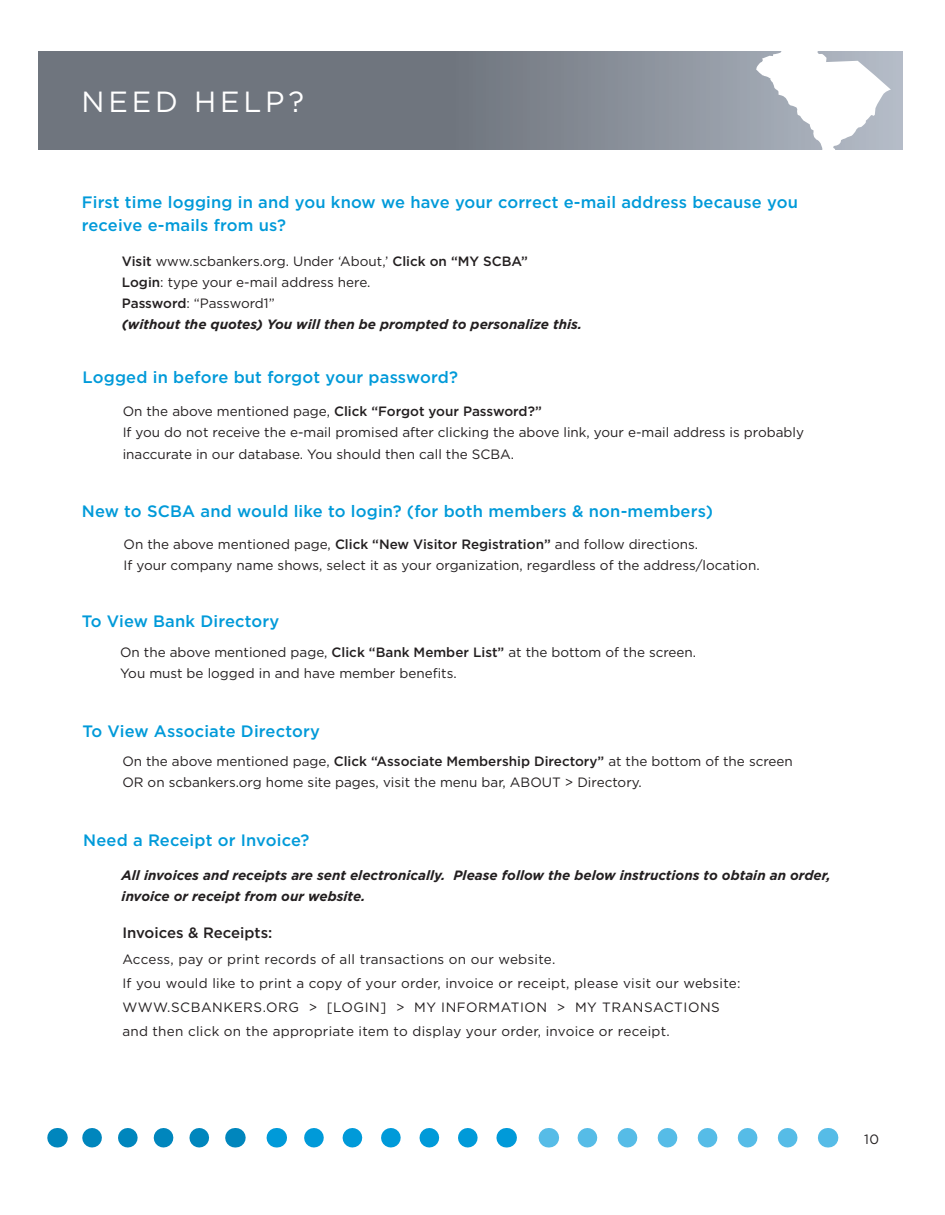
<style>
.page{position:relative;width:945px;height:1215px;background:#fff}
.page>*{position:absolute;margin:0;border:0;box-sizing:border-box;transform-origin:0 0}
.t1{font:29.1px "Gotham";letter-spacing:.13em;color:#fff}
.t2{font:500 16.5px "Gotham";letter-spacing:.01em;color:#009ad9}
.t3{font:500 15px "Gotham";color:#231f20}
.t4{font:13.5px/21px "Gotham";color:#231f20}
.t5{font:13.5px "Gotham";letter-spacing:.02em;color:#231f20}
.t6{font:italic 700 13.5px/21px "Gotham";color:#231f20}
.t7{font:13.5px "Gotham";letter-spacing:.04em;color:#231f20}
.t8{font:500 13.5px "Gotham";color:#231f20}
.s1{font-weight:500}
.s2{font-weight:400}
</style>
<div class="page">
<svg style="left:38px;top:52px;width:864px;height:97px;background:#797f89"></svg>
<svg style="left:756px;top:51px;width:136px;height:99px"></svg>
<svg style="left:82px;top:1128px;width:117px;height:20px"></svg>
<svg style="left:235px;top:1128px;width:1px;height:20px"></svg>
<svg style="left:57px;top:1128px;width:1px;height:20px"></svg>
<svg style="left:577px;top:1128px;width:211px;height:20px"></svg>
<svg style="left:828px;top:1128px;width:1px;height:20px"></svg>
<svg style="left:548px;top:1128px;width:1px;height:20px"></svg>
<svg style="left:304px;top:1128px;width:164px;height:20px"></svg>
<svg style="left:506px;top:1128px;width:1px;height:20px"></svg>
<svg style="left:276px;top:1128px;width:1px;height:20px"></svg>
<p class="t1" style="left:82px;top:83px;width:224px">NEED HELP?</p>
<p class="t2" style="left:82px;top:192px;width:718px">First time logging in and you know we have your correct e-mail address because you</p>
<p class="t2" style="left:82px;top:215px;width:206px">receive e-mails from us?</p>
<p class="t4" style="left:122px;top:250px;width:408px"><span class="s1">Visit</span> www.scbankers.org. Under ‘About,’ <span class="s1">Click on “MY SCBA”</span></p>
<p class="t4" style="left:122px;top:271px;width:250px"><span class="s1">Login</span>: type your e-mail address here.</p>
<p class="t4" style="left:122px;top:292px;width:154px"><span class="s1">Password</span>: “Password1”</p>
<p class="t6" style="left:122px;top:313px;width:462px">(without the quotes) You will then be prompted to personalize this.</p>
<p class="t2" style="left:83px;top:366px;width:377px">Logged in before but forgot your password?</p>
<p class="t8" style="left:123px;top:402px;width:421px"><span class="s2">On the above mentioned page,</span> Click “Forgot your Password?”</p>
<p class="t4" style="left:123px;top:421px;width:683px;line-height:21.6px">If you do not receive the e-mail promised after clicking the above link, your e-mail address is probably inaccurate in our database. You should then call the SCBA.</p>
<p class="t2" style="left:82px;top:500px;width:633px">New to SCBA and would like to login? (for both members &amp; non-members)</p>
<p class="t4" style="left:124px;top:534px;width:638px">On the above mentioned page, <span class="s1">Click “New Visitor Registration”</span> and follow directions.<br>If your company name shows, select it as your organization, regardless of the address/location.</p>
<p class="t2" style="left:82px;top:611px;width:199px">To View Bank Directory</p>
<p class="t4" style="left:120px;top:641px;width:578px">On the above mentioned page, <span class="s1">Click “Bank Member List”</span> at the bottom of the screen.<br>You must be logged in and have member benefits.</p>
<p class="t2" style="left:82px;top:721px;width:239px">To View Associate Directory</p>
<p class="t4" style="left:122px;top:750px;width:672px">On the above mentioned page, <span class="s1">Click “Associate Membership Directory”</span> at the bottom of the screen<br>OR on scbankers.org home site pages, visit the menu bar, ABOUT &gt; Directory.</p>
<p class="t2" style="left:83px;top:830px;width:228px">Need a Receipt or Invoice?</p>
<p class="t6" style="left:122px;top:864px;width:711px">All invoices and receipts are sent electronically. Please follow the below instructions to obtain an order, invoice or receipt from our website.</p>
<p class="t3" style="left:122px;top:923px;width:152px">Invoices &amp; Receipts:</p>
<p class="t5" style="left:122px;top:951px;width:434px">Access, pay or print records of all transactions on our website.</p>
<p class="t5" style="left:122px;top:975px;width:620px">If you would like to print a copy of your order, invoice or receipt, please visit our website:</p>
<p class="t7" style="left:122px;top:999px;width:599px">WWW.SCBANKERS.ORG &gt; [LOGIN] &gt; MY INFORMATION &gt; MY TRANSACTIONS</p>
<p class="t5" style="left:122px;top:1023px;width:549px">and then click on the appropriate item to display your order, invoice or receipt.</p>
<p class="t4" style="left:864px;top:1128px;width:16px">10</p>
</div>
